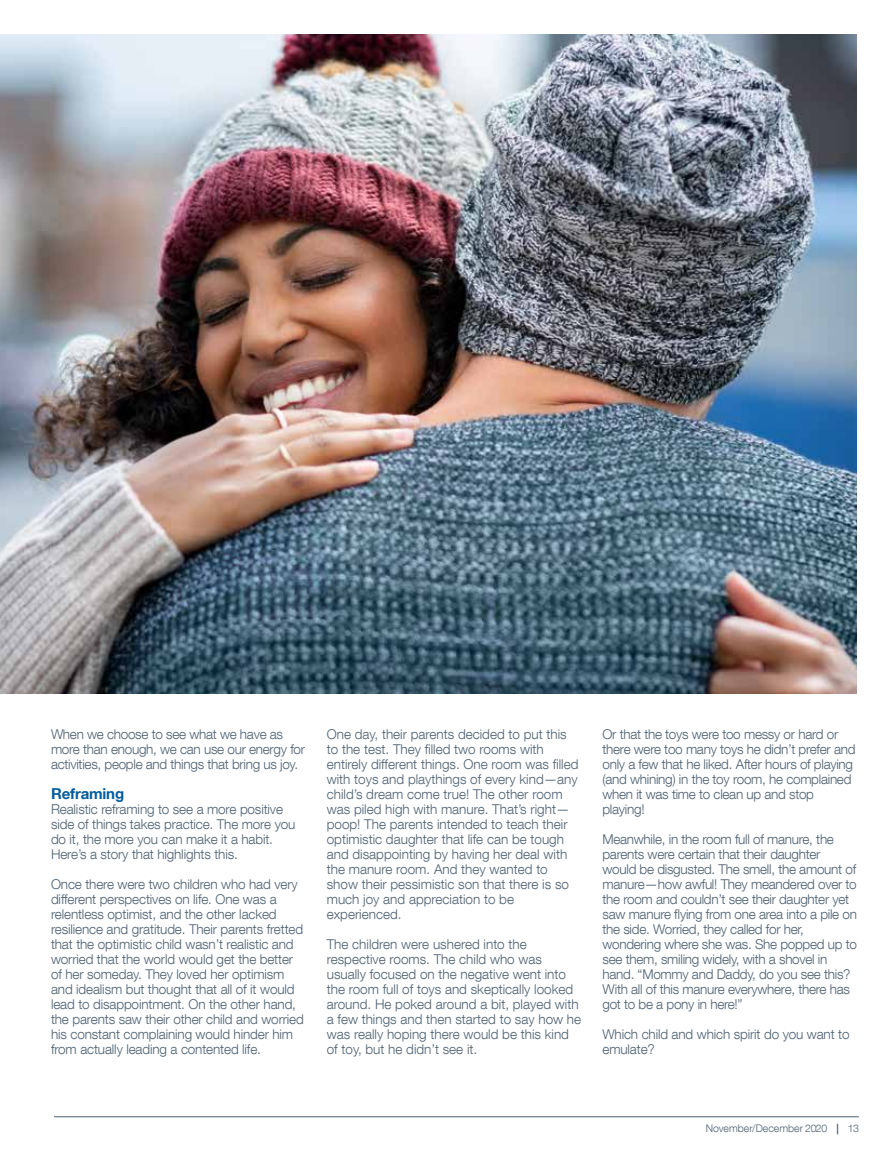
<style>
.page{position:relative;width:891px;height:1161px;background:#fff}
.page>*{position:absolute;margin:0;border:0;box-sizing:border-box;transform-origin:0 0}
.t1{font:700 15px "Helvetica Neue LT Com";letter-spacing:-.01em;color:#005b9d}
.t2{font:300 13.5px/15px "Helvetica Neue LT Com";letter-spacing:-.01em;color:#4d6172}
.t3{font:300 10.5px "Helvetica Neue LT Com";color:#4d6172}
.s1{font-weight:700}
</style>
<div class="page">
<hr style="left:54px;top:1116px;width:805px;height:1px;background:#4d6172">
<img style="left:0;top:34px;width:857px;height:660px">
<p class="t2" style="left:51px;top:726px;width:256px">When we choose to see what we have as more than enough, we can use our energy for activities, people and things that bring us joy.</p>
<p class="t1" style="left:51px;top:784px;width:75px">Reframing</p>
<p class="t2" style="left:51px;top:801px;width:246px">Realistic reframing to see a more positive side of things takes practice. The more you do it, the more you can make it a habit.<br>Here’s a story that highlights this.</p>
<p class="t2" style="left:51px;top:876px;width:254px">Once there were two children who had very different perspectives on life. One was a relentless optimist, and the other lacked resilience and gratitude. Their parents fretted that the optimistic child wasn’t realistic and worried that the world would get the better of her someday. They loved her optimism and idealism but thought that all of it would lead to disappointment. On the other hand, the parents saw their other child and worried his constant complaining would hinder him from actually leading a contented life.</p>
<p class="t2" style="left:327px;top:726px;width:253px">One day, their parents decided to put this to the test. They filled two rooms with entirely different things. One room was filled with toys and playthings of every kind—any child’s dream come true! The other room was piled high with manure. That’s right— poop! The parents intended to teach their optimistic daughter that life can be tough and disappointing by having her deal with the manure room. And they wanted to show their pessimistic son that there is so much joy and appreciation to be experienced.</p>
<p class="t2" style="left:327px;top:936px;width:256px">The children were ushered into the respective rooms. The child who was usually focused on the negative went into the room full of toys and skeptically looked around. He poked around a bit, played with a few things and then started to say how he was really hoping there would be this kind of toy, but he didn’t see it.</p>
<p class="t2" style="left:602px;top:726px;width:254px">Or that the toys were too messy or hard or there were too many toys he didn’t prefer and only a few that he liked. After hours of playing (and whining) in the toy room, he complained when it was time to clean up and stop playing!</p>
<p class="t2" style="left:602px;top:831px;width:256px">Meanwhile, in the room full of manure, the parents were certain that their daughter would be disgusted. The smell, the amount of manure—how awful! They meandered over to the room and couldn’t see their daughter yet saw manure flying from one area into a pile on the side. Worried, they called for her, wondering where she was. She popped up to see them, smiling widely, with a shovel in hand. “Mommy and Daddy, do you see this?<br>With all of this manure everywhere, there has got to be a pony in here!”</p>
<p class="t2" style="left:602px;top:1026px;width:249px">Which child and which spirit do you want to emulate?</p>
<p class="t3" style="left:706px;top:1122px;width:155px">November/December 2020 <span class="s1">|</span> 13</p>
</div>
